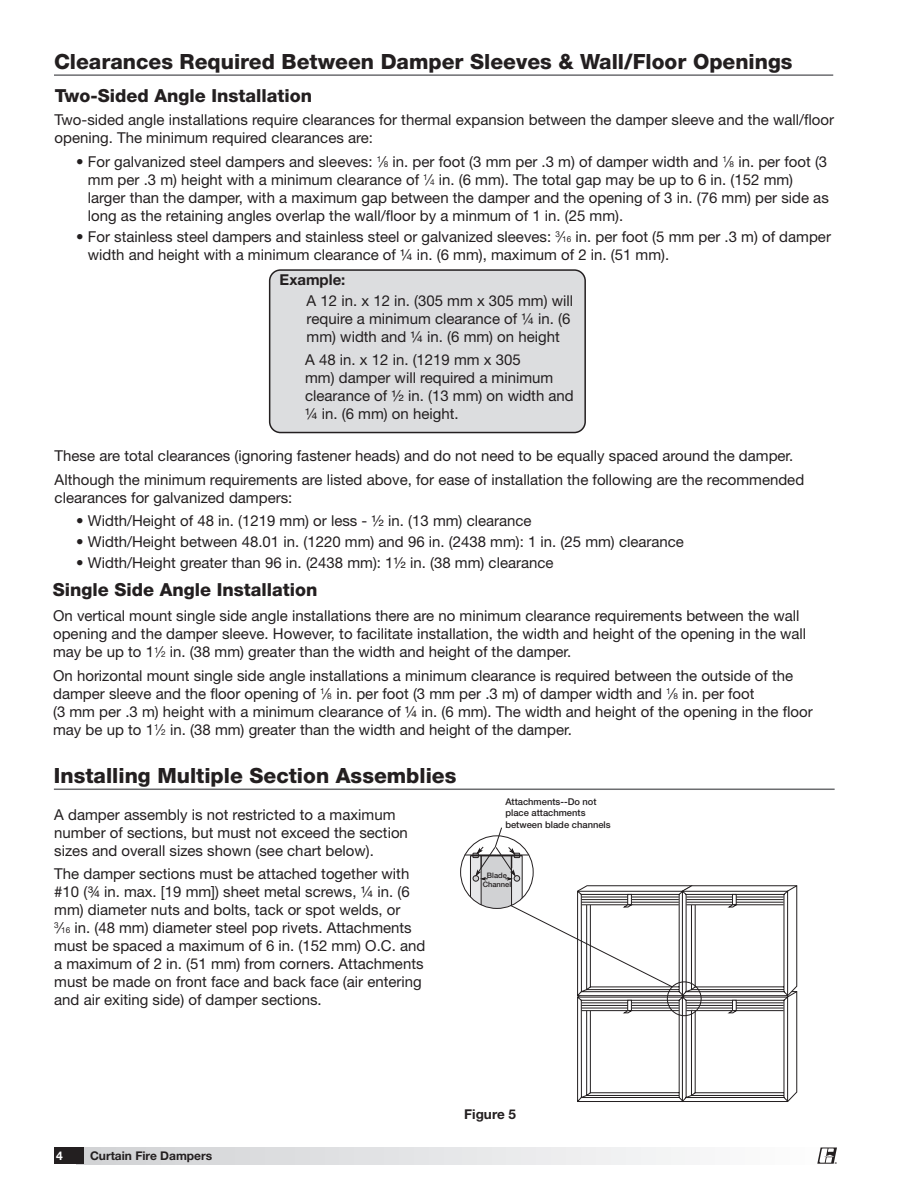
<style>
.page{position:relative;width:918px;height:1188px;background:#fff}
.page>*{position:absolute;margin:0;border:0;box-sizing:border-box;transform-origin:0 0}
.Section_Heading_wUnderline{font:800 21px "Helvetica Neue LT Std";color:#231f20}
.Sub-Section_Headings{font:800 18px "Helvetica Neue LT Std";color:#231f20}
.Body_10_12_55_Roman__05_space_after{font:15px/18px "Helvetica Neue LT Std";color:#231f20}
.Bullet{font:15px/18px "Helvetica Neue LT Std";color:#231f20}
.Bold{font:700 15px "Helvetica Neue LT Std";color:#231f20}
.Drawing_or_Picture_Label{font:700 13.5px "Helvetica Neue LT Std";color:#231f20}
.t1{font:700 12px "Helvetica Neue LT Std";color:#231f20}
.t2{font:700 12px "Helvetica Neue LT Std";color:#fff}
.t3{font:500 9.3px/11.2px "Helvetica Neue LT Std";color:#231f20}
.t4{font:500 7.5px/9px "Helvetica Neue LT Std";color:#231f20;text-align:center}
.t5{font:700 2.7px "Helvetica Neue LT Std";color:#231f20}
.s1{font-size:8.25px}
</style>
<div class="page">
<hr style="left:54px;top:789px;width:781px;height:1px;background:#6c6d70">
<hr style="left:465px;top:855px;width:31px;height:1px;background:#231f20">
<svg style="left:470px;top:827px;width:328px;height:275px"></svg>
<hr style="left:54px;top:74px;width:779px;height:2px;background:#6c6d70">
<div style="left:270px;top:270px;width:315px;height:163px;background:#dcdddf;border-radius:11px"></div>
<div style="left:269px;top:269px;width:317px;height:164px;border:2px solid #231f20;border-radius:11px"></div>
<div style="left:77px;top:1148px;width:760px;height:16px;background:linear-gradient(to right,#d0d1d4,#fdfefe)"></div>
<div style="left:54px;top:1148px;width:30px;height:16px;background:#231f20"></div>
<svg style="left:817px;top:1148px;width:20px;height:16px"></svg>
<p class="Section_Heading_wUnderline" style="left:54px;top:49px;width:740px">Clearances Required Between Damper Sleeves &amp; Wall/Floor Openings</p>
<p class="Sub-Section_Headings" style="left:55px;top:85px;width:259px">Two-Sided Angle Installation</p>
<p class="Body_10_12_55_Roman__05_space_after" style="left:55px;top:111px;width:781px">Two-sided angle installations require clearances for thermal expansion between the damper sleeve and the wall/floor opening. The minimum required clearances are:</p>
<p class="Bullet" style="left:88px;top:152px;width:742px;text-indent:-12px">• For galvanized steel dampers and sleeves: <sup>1</sup>⁄<span class="s1">8</span> in. per foot (3 mm per .3 m) of damper width and <sup>1</sup>⁄<span class="s1">8</span> in. per foot (3 mm per .3 m) height with a minimum clearance of <sup>1</sup>⁄<span class="s1">4</span> in. (6 mm). The total gap may be up to 6 in. (152 mm) larger than the damper, with a maximum gap between the damper and the opening of 3 in. (76 mm) per side as long as the retaining angles overlap the wall/floor by a minmum of 1 in. (25 mm).</p>
<p class="Bullet" style="left:88px;top:227px;width:745px;text-indent:-12px">• For stainless steel dampers and stainless steel or galvanized sleeves: <sup>3</sup>⁄<span class="s1">16</span> in. per foot (5 mm per .3 m) of damper width and height with a minimum clearance of 1/4 in. (6 mm), maximum of 2 in. (51 mm).</p>
<p class="Bold" style="left:280px;top:270px;width:67px">Example:</p>
<p class="Body_10_12_55_Roman__05_space_after" style="left:307px;top:291px;width:268px">A 12 in. x 12 in. (305 mm x 305 mm) will require a minimum clearance of 1/4 in. (6 mm) width and 1/4 in. (6 mm) on height</p>
<p class="Body_10_12_55_Roman__05_space_after" style="left:305px;top:351px;width:270px">A 48 in. x 12 in. (1219 mm x 305<br>mm) damper will required a minimum clearance of 1/2 in. (13 mm) on width and<br>1/4 in. (6 mm) on height.</p>
<p class="Body_10_12_55_Roman__05_space_after" style="left:55px;top:447px;width:740px">These are total clearances (ignoring fastener heads) and do not need to be equally spaced around the damper.</p>
<p class="Body_10_12_55_Roman__05_space_after" style="left:55px;top:470px;width:751px">Although the minimum requirements are listed above, for ease of installation the following are the recommended clearances for galvanized dampers:</p>
<p class="Bullet" style="left:76px;top:511px;width:457px">• Width/Height of 48 in. (1219 mm) or less - ½ in. (13 mm) clearance</p>
<p class="Bullet" style="left:76px;top:533px;width:609px">• Width/Height between 48.01 in. (1220 mm) and 96 in. (2438 mm): 1 in. (25 mm) clearance</p>
<p class="Bullet" style="left:76px;top:554px;width:479px">• Width/Height greater than 96 in. (2438 mm): 1½ in. (38 mm) clearance</p>
<p class="Sub-Section_Headings" style="left:53px;top:579px;width:266px">Single Side Angle Installation</p>
<p class="Body_10_12_55_Roman__05_space_after" style="left:53px;top:607px;width:755px">On vertical mount single side angle installations there are no minimum clearance requirements between the wall opening and the damper sleeve. However, to facilitate installation, the width and height of the opening in the wall may be up to 1<sup>1</sup>⁄<span class="s1">2</span> in. (38 mm) greater than the width and height of the damper.</p>
<p class="Body_10_12_55_Roman__05_space_after" style="left:53px;top:666px;width:761px">On horizontal mount single side angle installations a minimum clearance is required between the outside of the damper sleeve and the floor opening of <sup>1</sup>⁄<span class="s1">8</span> in. per foot (3 mm per .3 m) of damper width and <sup>1</sup>⁄<span class="s1">8</span> in. per foot<br>(3 mm per .3 m) height with a minimum clearance of 1/4 in. (6 mm). The width and height of the opening in the floor may be up to 1<sup>1</sup>⁄<span class="s1">2</span> in. (38 mm) greater than the width and height of the damper.</p>
<p class="Section_Heading_wUnderline" style="left:54px;top:763px;width:404px">Installing Multiple Section Assemblies</p>
<p class="Body_10_12_55_Roman__05_space_after" style="left:54px;top:805px;width:355px">A damper assembly is not restricted to a maximum number of sections, but must not exceed the section sizes and overall sizes shown (see chart below).</p>
<p class="Body_10_12_55_Roman__05_space_after" style="left:54px;top:864px;width:373px">The damper sections must be attached together with #10 (3/4 in. max. [19 mm]) sheet metal screws, 1/4 in. (6 mm) diameter nuts and bolts, tack or spot welds, or<br><sup>3</sup>⁄<span class="s1">16</span> in. (48 mm) diameter steel pop rivets. Attachments must be spaced a maximum of 6 in. (152 mm) O.C. and a maximum of 2 in. (51 mm) from corners. Attachments must be made on front face and back face (air entering and air exiting side) of damper sections.</p>
<p class="t3" style="left:505px;top:796px;width:107px">Attachments--Do not place attachments between blade channels</p>
<p class="t4" style="left:483px;top:871px;width:30px">Blade<br>Channel</p>
<p class="t2" style="left:56px;top:1148px;width:8px">4</p>
<p class="t1" style="left:90px;top:1148px;width:124px">Curtain Fire Dampers</p>
<p class="Drawing_or_Picture_Label" style="left:464px;top:1106px;width:53px">Figure 5</p>
<p class="t5" style="left:835px;top:1161px;width:4px">®</p>
</div>
